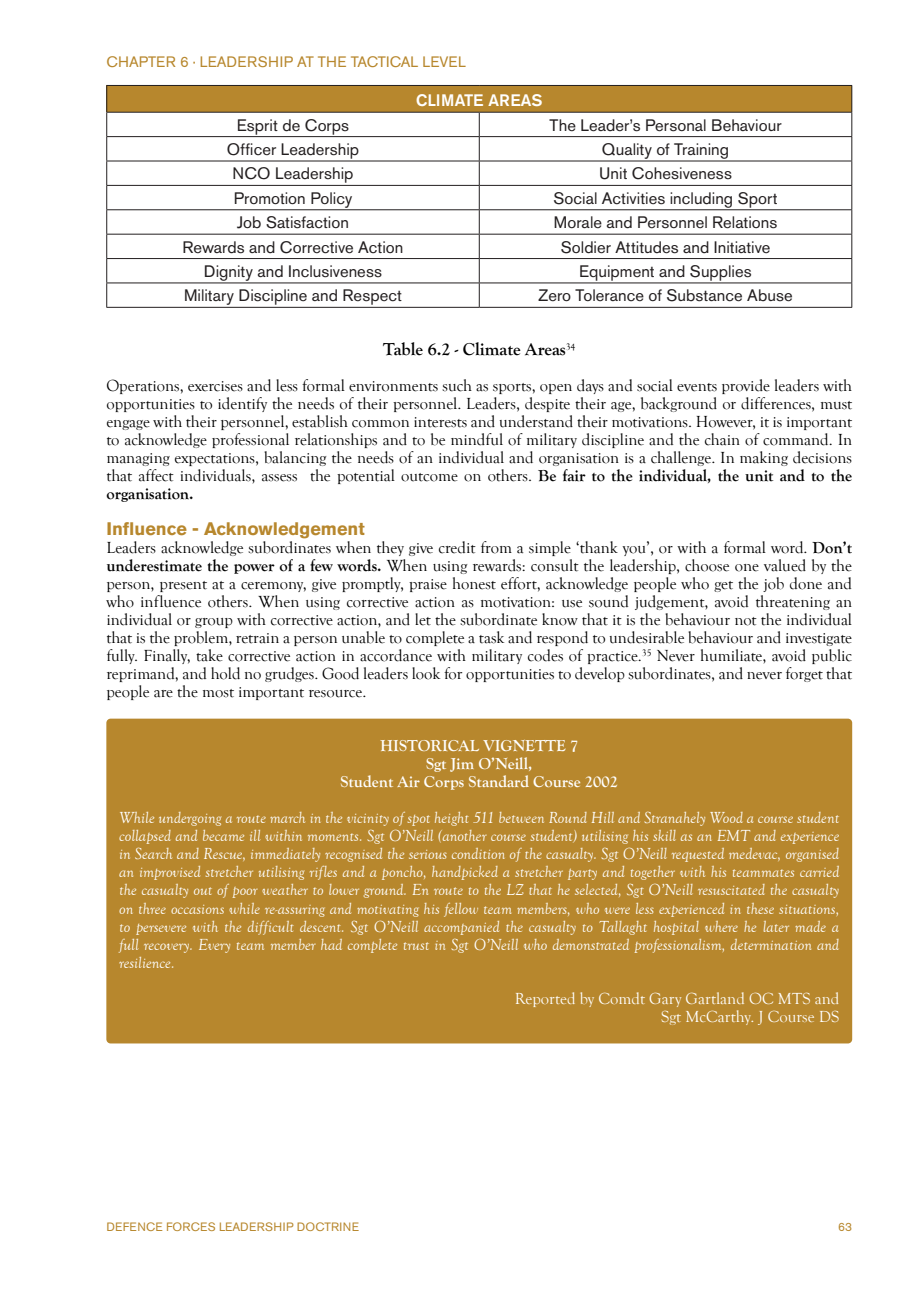
<style>
.page{position:relative;width:919px;height:1289px;background:#fff}
.page>*{position:absolute;margin:0;border:0;box-sizing:border-box;transform-origin:0 0}
.Sub_Paragraph_Headin{font:700 18px "Akzidenz Grotesk BE";color:#b7872d}
.Main_Body_Text{font:700 18px "Goudy Old Style T";color:#000}
.Main_Body_Text-2{font:16.5px/18px "Goudy Old Style T";color:#000;text-align:justify}
.Gold_Fox_Format_Ital{font:italic 16.5px/18px "Goudy Old Style T";color:#fff;text-align:justify}
.t1{font:16.5px "Akzidenz Grotesk BE";letter-spacing:.005em;color:#231f20}
.Gold_Fox_Format_Ital-2{font:700 16.5px "Goudy Old Style T";color:#fff}
.Gold_Fox_Format_Main{font:16.5px "Goudy Old Style T";color:#fff}
.t2{font:500 16.5px "Akzidenz Grotesk BE";color:#fff}
.t3{font:15px "Akzidenz Grotesk BE";color:#b7872d}
.t4{font:12px "Akzidenz Grotesk BE";letter-spacing:.02em;color:#b7872d}
.s1{font-weight:700}
</style>
<div class="page">
<div style="left:106px;top:718px;width:746px;height:325px;background:#b7872d;border-radius:4px"></div>
<div style="left:107px;top:85px;width:744px;height:27px;background:#b7872d"></div>
<hr style="left:106px;top:85px;width:373px;height:1px;background:#231f20">
<hr style="left:479px;top:85px;width:373px;height:1px;background:#231f20">
<hr style="left:106px;top:112px;width:373px;height:1px;background:#231f20">
<hr style="left:479px;top:112px;width:373px;height:1px;background:#231f20">
<hr style="left:106px;top:136px;width:373px;height:1px;background:#231f20">
<hr style="left:479px;top:136px;width:373px;height:1px;background:#231f20">
<hr style="left:106px;top:161px;width:373px;height:1px;background:#231f20">
<hr style="left:479px;top:161px;width:373px;height:1px;background:#231f20">
<hr style="left:106px;top:185px;width:373px;height:1px;background:#231f20">
<hr style="left:479px;top:185px;width:373px;height:1px;background:#231f20">
<hr style="left:106px;top:209px;width:373px;height:1px;background:#231f20">
<hr style="left:479px;top:209px;width:373px;height:1px;background:#231f20">
<hr style="left:106px;top:234px;width:373px;height:1px;background:#231f20">
<hr style="left:479px;top:234px;width:373px;height:1px;background:#231f20">
<hr style="left:106px;top:258px;width:373px;height:1px;background:#231f20">
<hr style="left:479px;top:258px;width:373px;height:1px;background:#231f20">
<hr style="left:106px;top:282px;width:373px;height:1px;background:#231f20">
<svg style="left:106px;top:86px;width:1px;height:221px"></svg>
<hr style="left:479px;top:282px;width:373px;height:1px;background:#231f20">
<svg style="left:479px;top:113px;width:1px;height:194px"></svg>
<svg style="left:851px;top:86px;width:1px;height:221px"></svg>
<hr style="left:106px;top:307px;width:373px;height:1px;background:#231f20">
<hr style="left:479px;top:307px;width:373px;height:1px;background:#231f20">
<p class="t3" style="left:106px;top:53px;width:23px">Chapter</p>
<p class="t3" style="left:180px;top:53px;width:287px">6 · LEADERSHIP AT THE TACTICAL LEVEL</p>
<p class="t2" style="left:416px;top:90px;width:128px">CLIMATE AREAS</p>
<p class="t1" style="left:237px;top:115px;width:114px">Esprit de Corps</p>
<p class="t1" style="left:549px;top:115px;width:233px">The Leader’s Personal Behaviour</p>
<p class="t1" style="left:227px;top:139px;width:134px">Officer Leadership</p>
<p class="t1" style="left:602px;top:139px;width:129px">Quality of Training</p>
<p class="t1" style="left:232px;top:164px;width:122px">NCO Leadership</p>
<p class="t1" style="left:599px;top:164px;width:134px">Unit Cohesiveness</p>
<p class="t1" style="left:234px;top:188px;width:120px">Promotion Policy</p>
<p class="t1" style="left:553px;top:188px;width:226px">Social Activities including Sport</p>
<p class="t1" style="left:237px;top:212px;width:113px">Job Satisfaction</p>
<p class="t1" style="left:553px;top:212px;width:225px">Morale and Personnel Relations</p>
<p class="t1" style="left:182px;top:237px;width:222px">Rewards and Corrective Action</p>
<p class="t1" style="left:560px;top:237px;width:211px">Soldier Attitudes and Initiative</p>
<p class="t1" style="left:204px;top:261px;width:180px">Dignity and Inclusiveness</p>
<p class="t1" style="left:579px;top:261px;width:174px">Equipment and Supplies</p>
<p class="t1" style="left:184px;top:286px;width:219px">Military Discipline and Respect</p>
<p class="t1" style="left:538px;top:286px;width:256px">Zero Tolerance of Substance Abuse</p>
<p class="Main_Body_Text" style="left:383px;top:339px;width:194px">Table 6.2 - Climate Areas<sup>34</sup></p>
<p class="Main_Body_Text-2" style="left:106px;top:377px;width:747px">Operations, exercises and less formal environments such as sports, open days and social events provide leaders with opportunities to identify the needs of their personnel. Leaders, despite their age, background or differences, must engage with their personnel, establish common interests and understand their motivations. However, it is important to acknowledge professional relationships and to be mindful of military discipline and the chain of command. In managing expectations, balancing the needs of an individual and organisation is a challenge. In making decisions that affect individuals, assess the potential outcome on others. <span class="s1">Be fair to the individual, the unit and to the organisation.</span></p>
<p class="Sub_Paragraph_Headin" style="left:106px;top:518px;width:260px">Influence - Acknowledgement</p>
<p class="Main_Body_Text-2" style="left:106px;top:539px;width:747px">Leaders acknowledge subordinates when they give credit from a simple ‘thank you’, or with a formal word. <span class="s1">Don’t underestimate the power of a few words.</span> When using rewards: consult the leadership, choose one valued by the person, present at a ceremony, give promptly, praise honest effort, acknowledge people who get the job done and who influence others. When using corrective action as motivation: use sound judgement, avoid threatening an individual or group with corrective action, and let the subordinate know that it is the behaviour not the individual that is the problem, retrain a person unable to complete a task and respond to undesirable behaviour and investigate fully. Finally, take corrective action in accordance with military codes of practice.<sup>35</sup> Never humiliate, avoid public reprimand, and hold no grudges. Good leaders look for opportunities to develop subordinates, and never forget that people are the most important resource.</p>
<p class="Gold_Fox_Format_Ital-2" style="left:380px;top:736px;width:200px">HISTORICAL VIGNETTE 7</p>
<p class="Gold_Fox_Format_Ital-2" style="left:426px;top:754px;width:108px">Sgt Jim O’Neill,</p>
<p class="Gold_Fox_Format_Ital-2" style="left:340px;top:772px;width:279px">Student Air Corps Standard Course 2002</p>
<p class="Gold_Fox_Format_Ital" style="left:119px;top:809px;width:721px">While undergoing a route march in the vicinity of spot height 511 between Round Hill and Stranahely Wood a course student collapsed and became ill within moments. Sgt O’Neill (another course student) utilising his skill as an EMT and experience in Search and Rescue, immediately recognised the serious condition of the casualty. Sgt O’Neill requested medevac, organised an improvised stretcher utilising rifles and a poncho, handpicked a stretcher party and together with his teammates carried the casualty out of poor weather to lower ground. En route to the LZ that he selected, Sgt O’Neill resuscitated the casualty on three occasions while re-assuring and motivating his fellow team members, who were less experienced in these situations, to persevere with the difficult descent. Sgt O’Neill accompanied the casualty to Tallaght hospital where he later made a full recovery. Every team member had complete trust in Sgt O’Neill who demonstrated professionalism, determination and resilience.</p>
<p class="Gold_Fox_Format_Main" style="left:515px;top:989px;width:326px">Reported by Comdt Gary Gartland OC MTS and</p>
<p class="Gold_Fox_Format_Main" style="left:661px;top:1007px;width:180px">Sgt McCarthy. J Course DS</p>
<p class="t4" style="left:106px;top:1219px;width:254px">DEFENCE FORCES LEADERSHIP DOCTRINE</p>
<p class="t4" style="left:838px;top:1219px;width:15px">63</p>
</div>
